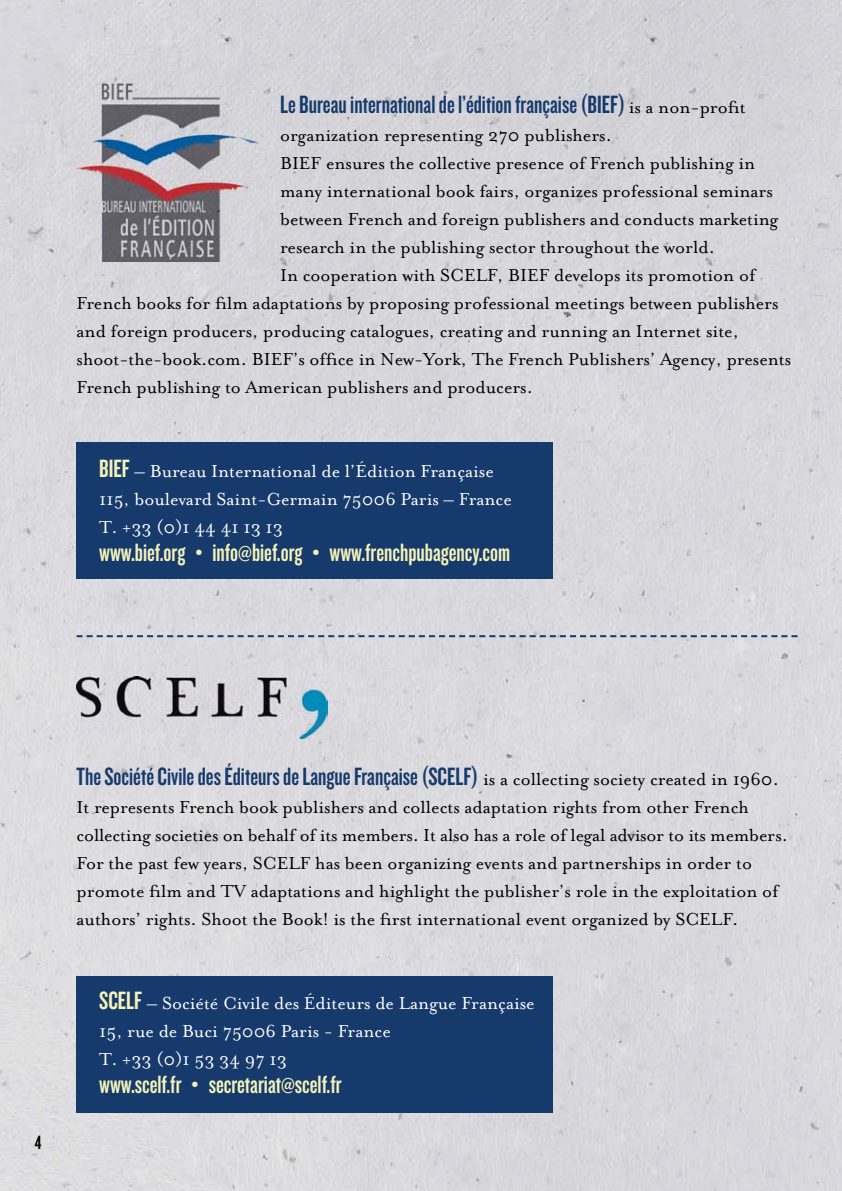
<style>
.page{position:relative;width:842px;height:1191px;background:#d9d8dd}
.page>*{position:absolute;margin:0;border:0;box-sizing:border-box;transform-origin:0 0}
.t1{font:26px "Knockout HTF48 Featherweight";color:#163a6c}
.t2{font:26px "Knockout HTF48 Featherweight";color:#f4f3b8}
.t3{font:20px/28px "Mrs Eaves Roman";color:#000}
.t4{font:20px/28px "Mrs Eaves Roman";color:#fff}
.t5{font:20px "Knockout HTF48 Featherweight";color:#000}
.s1{font-family:"Mrs Eaves Roman";font-size:20px;color:#000}
.s2{font-family:"Knockout HTF48 Featherweight";font-size:26px;color:#f4f3b8}
</style>
<div class="page">
<svg style="left:77px;top:635px;width:721px;height:2px"></svg>
<img style="left:77px;top:83px;width:181px;height:178px">
<img style="left:77px;top:676px;width:251px;height:62px">
<div style="left:77px;top:442px;width:476px;height:136px;background:#163a6c"></div>
<div style="left:77px;top:976px;width:476px;height:137px;background:#163a6c"></div>
<h1 class="t1" style="left:280px;top:91px;width:467px">Le Bureau international de l’édition française (BIEF) <span class="s1">is a non-profit</span></h1>
<p class="t3" style="left:280px;top:121px;width:333px">organization representing 270 publishers.</p>
<p class="t3" style="left:280px;top:149px;width:477px">BIEF ensures the collective presence of French publishing in</p>
<p class="t3" style="left:280px;top:177px;width:494px">many international book fairs, organizes professional seminars</p>
<p class="t3" style="left:280px;top:205px;width:500px">between French and foreign publishers and conducts marketing</p>
<p class="t3" style="left:280px;top:233px;width:436px">research in the publishing sector throughout the world.</p>
<p class="t3" style="left:280px;top:261px;width:477px">In cooperation with SCELF, BIEF develops its promotion of</p>
<p class="t3" style="left:77px;top:289px;width:704px">French books for film adaptations by proposing professional meetings between publishers</p>
<p class="t3" style="left:77px;top:317px;width:664px">and foreign producers, producing catalogues, creating and running an Internet site,</p>
<p class="t3" style="left:77px;top:345px;width:716px">shoot-the-book.com. BIEF’s office in New-York, The French Publishers’ Agency, presents</p>
<p class="t3" style="left:77px;top:373px;width:458px">French publishing to American publishers and producers.</p>
<p class="t4" style="left:99px;top:457px;width:414px"><span class="s2">BIEF</span> – Bureau International de l’Édition Française<br>115, boulevard Saint-Germain 75006 Paris – France<br>T. +33 (0)1 44 41 13 13</p>
<h1 class="t2" style="left:99px;top:539px;width:412px">www.bief.org • info@bief.org • www.frenchpubagency.com</h1>
<p class="t5" style="left:35px;top:1132px;width:8px">4</p>
<h1 class="t1" style="left:77px;top:763px;width:704px">The Société Civile des Éditeurs de Langue Française (SCELF) <span class="s1">is a collecting society created in 1960.</span></h1>
<p class="t3" style="left:77px;top:793px;width:713px">It represents French book publishers and collects adaptation rights from other French collecting societies on behalf of its members. It also has a role of legal advisor to its members.<br>For the past few years, SCELF has been organizing events and partnerships in order to promote film and TV adaptations and highlight the publisher’s role in the exploitation of authors’ rights. Shoot the Book! is the first international event organized by SCELF.</p>
<p class="t4" style="left:99px;top:989px;width:437px"><span class="s2">SCELF</span> – Société Civile des Éditeurs de Langue Française<br>15, rue de Buci 75006 Paris - France<br>T. +33 (0)1 53 34 97 13</p>
<h1 class="t2" style="left:99px;top:1071px;width:244px">www.scelf.fr • secretariat@scelf.fr</h1>
</div>
